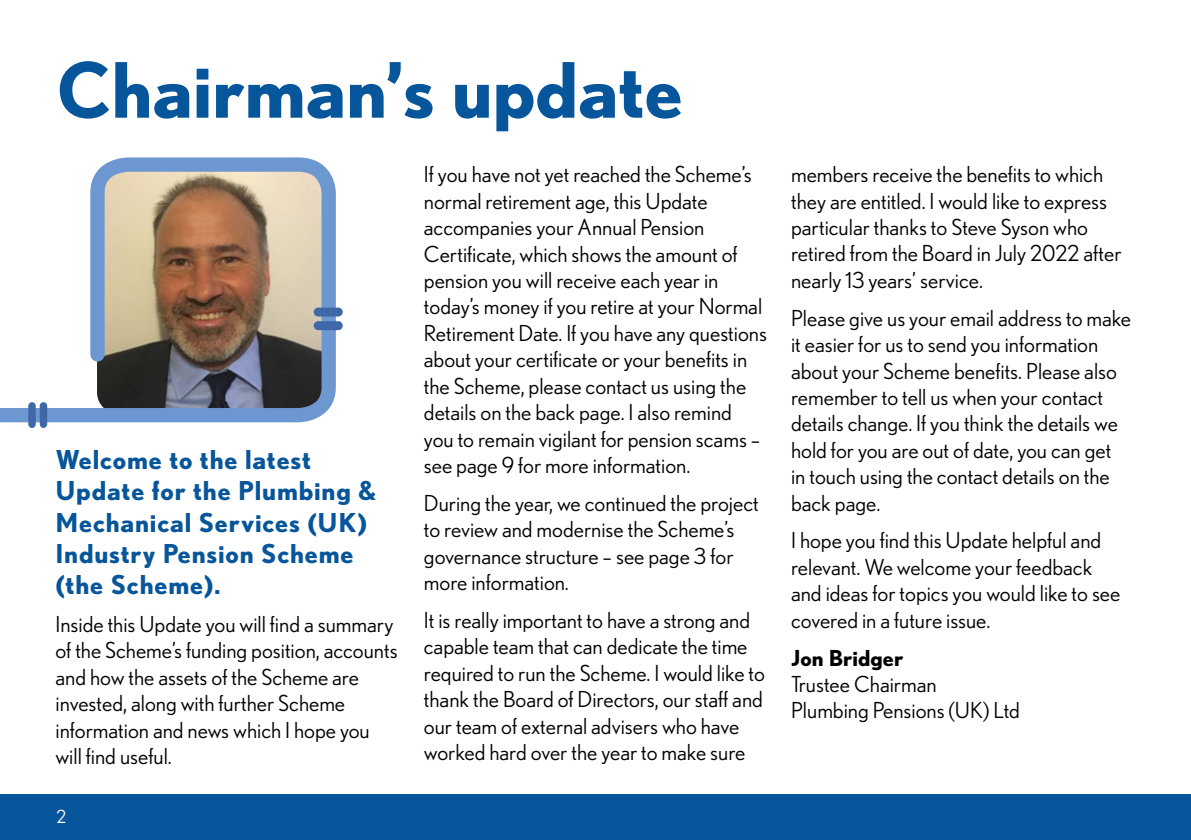
<style>
.page{position:relative;width:1191px;height:840px;background:#fff}
.page>*{position:absolute;margin:0;border:0;box-sizing:border-box;transform-origin:0 0}
.t1{font:700 76px "Nobel";color:#07559a}
.t2{font:700 26px/31.2px "Nobel";letter-spacing:.03em;color:#07559a}
.t3{font:22px/26.4px "Nobel";color:#000}
.t4{font:700 22px "Nobel";color:#000}
.t5{font:18px "Nobel";color:#fff}
</style>
<div class="page">
<svg style="left:0;top:157px;width:343px;height:271px"></svg>
<div style="left:314px;top:307px;width:29px;height:9px;background:#3e68a8;border-radius:4px"></div>
<div style="left:40px;top:402px;width:7px;height:26px;background:#3e68a8;border-radius:4px"></div>
<div style="left:314px;top:321px;width:29px;height:9px;background:#3e68a8;border-radius:4px"></div>
<div style="left:28px;top:402px;width:8px;height:26px;background:#3e68a8;border-radius:4px"></div>
<div style="left:0;top:794px;width:1191px;height:45px;background:#07559a"></div>
<h1 class="t1" style="left:57px;top:45px;width:628px">Chairman’s update</h1>
<p class="t2" style="left:55px;top:443px;width:322px">Welcome to the latest<br>Update for the Plumbing &amp;<br>Mechanical Services (UK)<br>Industry Pension Scheme (the Scheme).</p>
<p class="t3" style="left:55px;top:610px;width:344px">Inside this Update you will find a summary of the Scheme’s funding position, accounts and how the assets of the Scheme are invested, along with further Scheme information and news which I hope you will find useful.</p>
<p class="t5" style="left:57px;top:805px;width:11px">2</p>
<p class="t3" style="left:424px;top:161px;width:345px">If you have not yet reached the Scheme’s normal retirement age, this Update accompanies your Annual Pension Certificate, which shows the amount of pension you will receive each year in today’s money if you retire at your Normal Retirement Date. If you have any questions about your certificate or your benefits in the Scheme, please contact us using the details on the back page. I also remind you to remain vigilant for pension scams – see page 9 for more information.</p>
<p class="t3" style="left:424px;top:489px;width:336px">During the year, we continued the project to review and modernise the Scheme’s governance structure – see page 3 for more information.</p>
<p class="t3" style="left:424px;top:606px;width:342px">It is really important to have a strong and capable team that can dedicate the time required to run the Scheme. I would like to thank the Board of Directors, our staff and our team of external advisers who have worked hard over the year to make sure</p>
<p class="t3" style="left:791px;top:161px;width:332px">members receive the benefits to which they are entitled. I would like to express particular thanks to Steve Syson who retired from the Board in July 2022 after nearly 13 years’ service.</p>
<p class="t3" style="left:791px;top:304px;width:341px">Please give us your email address to make it easier for us to send you information about your Scheme benefits. Please also remember to tell us when your contact details change. If you think the details we hold for you are out of date, you can get<br>in touch using the contact details on the back page.</p>
<p class="t3" style="left:791px;top:527px;width:331px">I hope you find this Update helpful and relevant. We welcome your feedback and ideas for topics you would like to see covered in a future issue.</p>
<p class="t4" style="left:791px;top:644px;width:114px">Jon Bridger</p>
<p class="t3" style="left:791px;top:670px;width:230px">Trustee Chairman<br>Plumbing Pensions (UK) Ltd</p>
</div>
